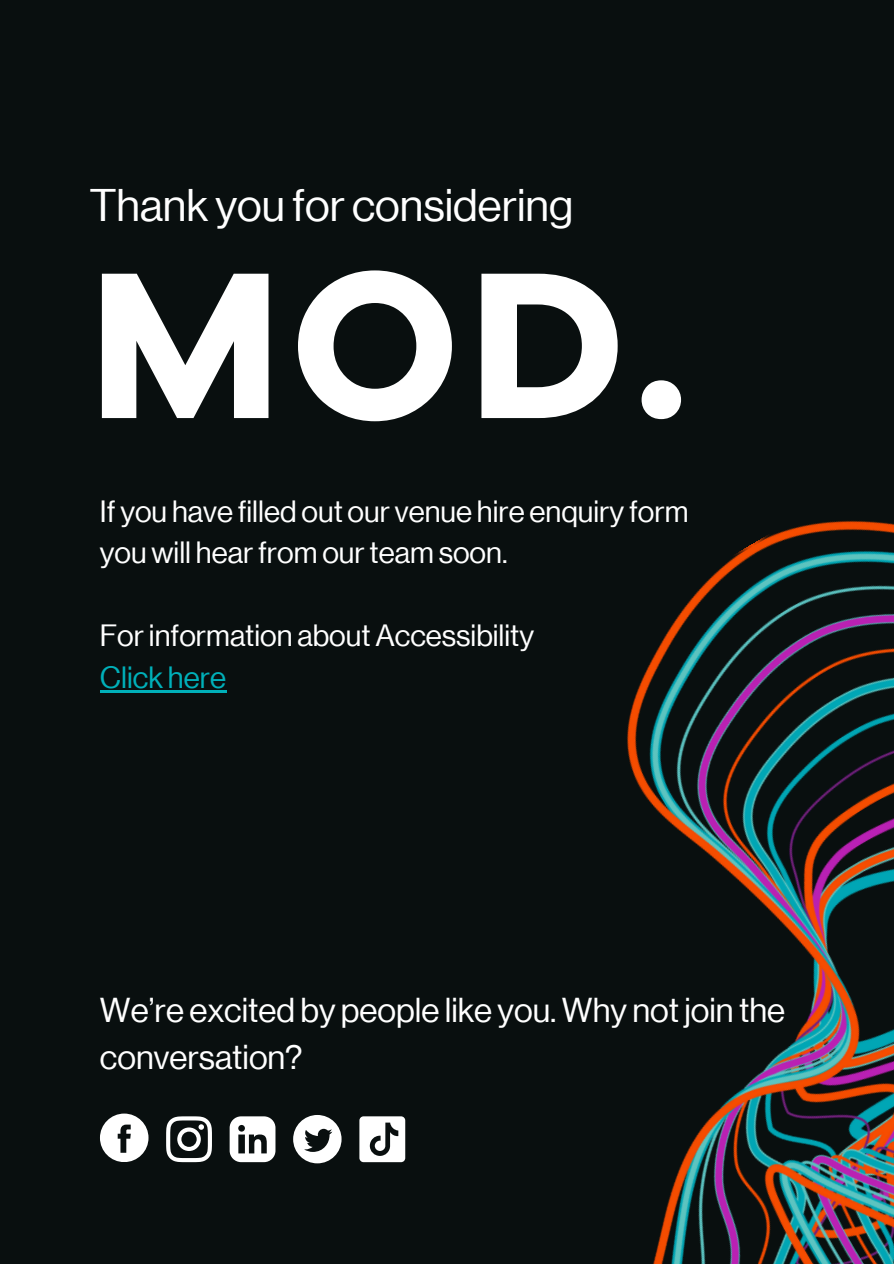
<style>
.page{position:relative;width:894px;height:1264px;background:#fff}
.page>*{position:absolute;margin:0;border:0;box-sizing:border-box;transform-origin:0 0}
.t1{font:700 215.4px "Galano Grotesque";color:#fff}
.t2{font:44.55px "N Haas Grotesk DS Pro 55 Rg";color:#fff}
.t3{font:33.75px/47px "N Haas Grotesk DS Pro 55 Rg";color:#fff}
.t4{font:30px/41.7px "N Haas Grotesk DS Pro 55 Rg";color:#fff}
.t5{font:30px "N Haas Grotesk DS Pro 55 Rg";color:#00b0b9}
</style>
<div class="page">
<div style="left:0;top:0;width:893px;height:1263px;background:#090f0f"></div>
<hr style="left:100px;top:690px;width:126px;height:2px;background:#00b0b9">
<img style="left:252px;top:520px;width:641px;height:743px">
<svg style="left:100px;top:1113px;width:48px;height:48px"></svg>
<svg style="left:166px;top:1116px;width:46px;height:46px"></svg>
<svg style="left:229px;top:1116px;width:46px;height:46px"></svg>
<svg style="left:293px;top:1114px;width:48px;height:49px"></svg>
<svg style="left:359px;top:1116px;width:46px;height:46px;background:#d1d2d2"></svg>
<h1 class="t2" style="left:89px;top:180px;width:485px">Thank you for considering</h1>
<h2 class="t1" style="left:89px;top:202px;width:599px">MOD.</h2>
<p class="t4" style="left:100px;top:490px;width:590px">If you have filled out our venue hire enquiry form you will hear from our team soon.</p>
<p class="t4" style="left:100px;top:615px;width:435px">For information about Accessibility</p>
<p class="t5" style="left:100px;top:660px;width:127px">Click here</p>
<p class="t3" style="left:100px;top:986px;width:686px">We’re excited by people like you. Why not join the conversation?</p>
</div>
